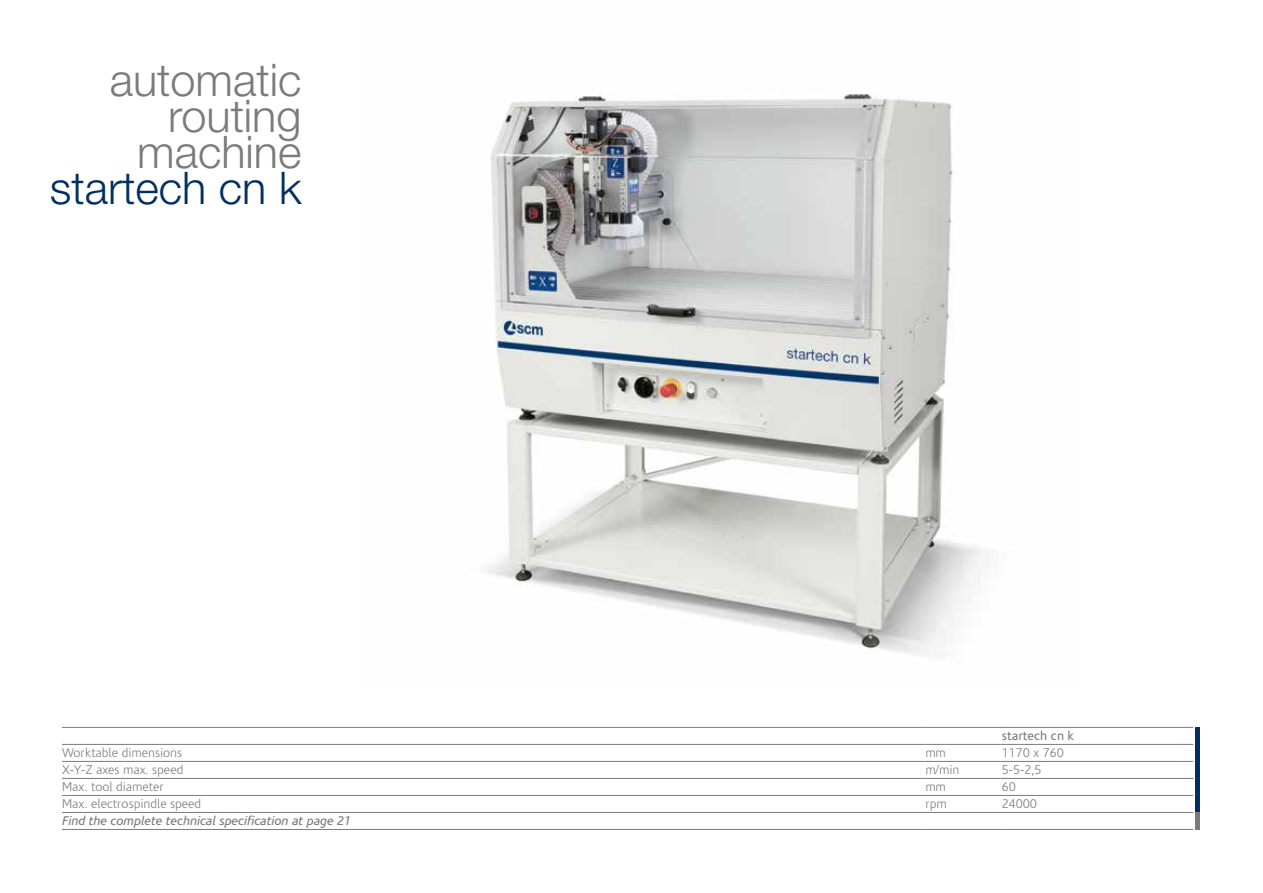
<style>
.page{position:relative;width:1263px;height:893px;background:#fff}
.page>*{position:absolute;margin:0;border:0;box-sizing:border-box;transform-origin:0 0}
.t1{font:300 45px/36px "Helvetica Neue LT Std";color:#7c7b7b;text-align:right}
.t2{font:300 45px "Helvetica Neue LT Std";color:#003063}
.t3{font:300 12.75px "Corisande OT";color:#7c7b7b}
.t4{font:italic 12.75px "Corisande OT";color:#7c7b7b}
.t5{font:12.75px "Corisande OT";color:#7c7b7b}
</style>
<div class="page">
<img style="left:484px;top:93px;width:497px;height:562px">
<hr style="left:1195px;top:727px;width:4px;height:86px;background:#003063">
<hr style="left:1195px;top:813px;width:4px;height:17px;background:#7c7b7b">
<hr style="left:62px;top:727px;width:672px;height:1px;background:#7c7b7b">
<hr style="left:734px;top:727px;width:191px;height:1px;background:#7c7b7b">
<hr style="left:1002px;top:727px;width:191px;height:1px;background:#7c7b7b">
<hr style="left:62px;top:744px;width:672px;height:1px;background:#7c7b7b">
<hr style="left:925px;top:727px;width:77px;height:1px;background:#7c7b7b">
<hr style="left:734px;top:744px;width:191px;height:1px;background:#7c7b7b">
<hr style="left:925px;top:744px;width:77px;height:1px;background:#7c7b7b">
<hr style="left:1002px;top:744px;width:191px;height:1px;background:#7c7b7b">
<hr style="left:62px;top:761px;width:672px;height:1px;background:#7c7b7b">
<hr style="left:734px;top:761px;width:191px;height:1px;background:#7c7b7b">
<hr style="left:925px;top:761px;width:77px;height:1px;background:#7c7b7b">
<hr style="left:1002px;top:761px;width:191px;height:1px;background:#7c7b7b">
<hr style="left:62px;top:778px;width:672px;height:1px;background:#7c7b7b">
<hr style="left:734px;top:778px;width:191px;height:1px;background:#7c7b7b">
<hr style="left:925px;top:778px;width:77px;height:1px;background:#7c7b7b">
<hr style="left:1002px;top:778px;width:191px;height:1px;background:#7c7b7b">
<hr style="left:62px;top:795px;width:672px;height:1px;background:#7c7b7b">
<hr style="left:734px;top:795px;width:191px;height:1px;background:#7c7b7b">
<hr style="left:925px;top:795px;width:77px;height:1px;background:#7c7b7b">
<hr style="left:1002px;top:795px;width:191px;height:1px;background:#7c7b7b">
<hr style="left:62px;top:812px;width:672px;height:1px;background:#7c7b7b">
<hr style="left:734px;top:812px;width:191px;height:1px;background:#7c7b7b">
<hr style="left:925px;top:812px;width:77px;height:1px;background:#7c7b7b">
<hr style="left:1002px;top:812px;width:191px;height:1px;background:#7c7b7b">
<hr style="left:62px;top:829px;width:672px;height:1px;background:#7c7b7b">
<hr style="left:734px;top:829px;width:191px;height:1px;background:#7c7b7b">
<hr style="left:925px;top:829px;width:77px;height:1px;background:#7c7b7b">
<hr style="left:1002px;top:829px;width:191px;height:1px;background:#7c7b7b">
<h1 class="t1" style="left:110px;top:61px;width:193px">automatic routing machine</h1>
<h1 class="t2" style="left:50px;top:160px;width:253px">startech cn k</h1>
<p class="t5" style="left:1002px;top:729px;width:74px">startech cn k</p>
<p class="t3" style="left:62px;top:746px;width:122px">Worktable dimensions</p>
<p class="t3" style="left:925px;top:746px;width:22px">mm</p>
<p class="t3" style="left:1002px;top:746px;width:63px">1170 x 760</p>
<p class="t3" style="left:62px;top:763px;width:123px">X-Y-Z axes max. speed</p>
<p class="t3" style="left:925px;top:763px;width:36px">m/min</p>
<p class="t3" style="left:1002px;top:763px;width:41px">5-5-2,5</p>
<p class="t3" style="left:62px;top:780px;width:103px">Max. tool diameter</p>
<p class="t3" style="left:925px;top:780px;width:22px">mm</p>
<p class="t3" style="left:1002px;top:780px;width:16px">60</p>
<p class="t3" style="left:62px;top:797px;width:141px">Max. electrospindle speed</p>
<p class="t3" style="left:925px;top:797px;width:23px">rpm</p>
<p class="t3" style="left:1002px;top:797px;width:37px">24000</p>
<p class="t4" style="left:62px;top:814px;width:291px">Find the complete technical specification at page 21</p>
</div>
